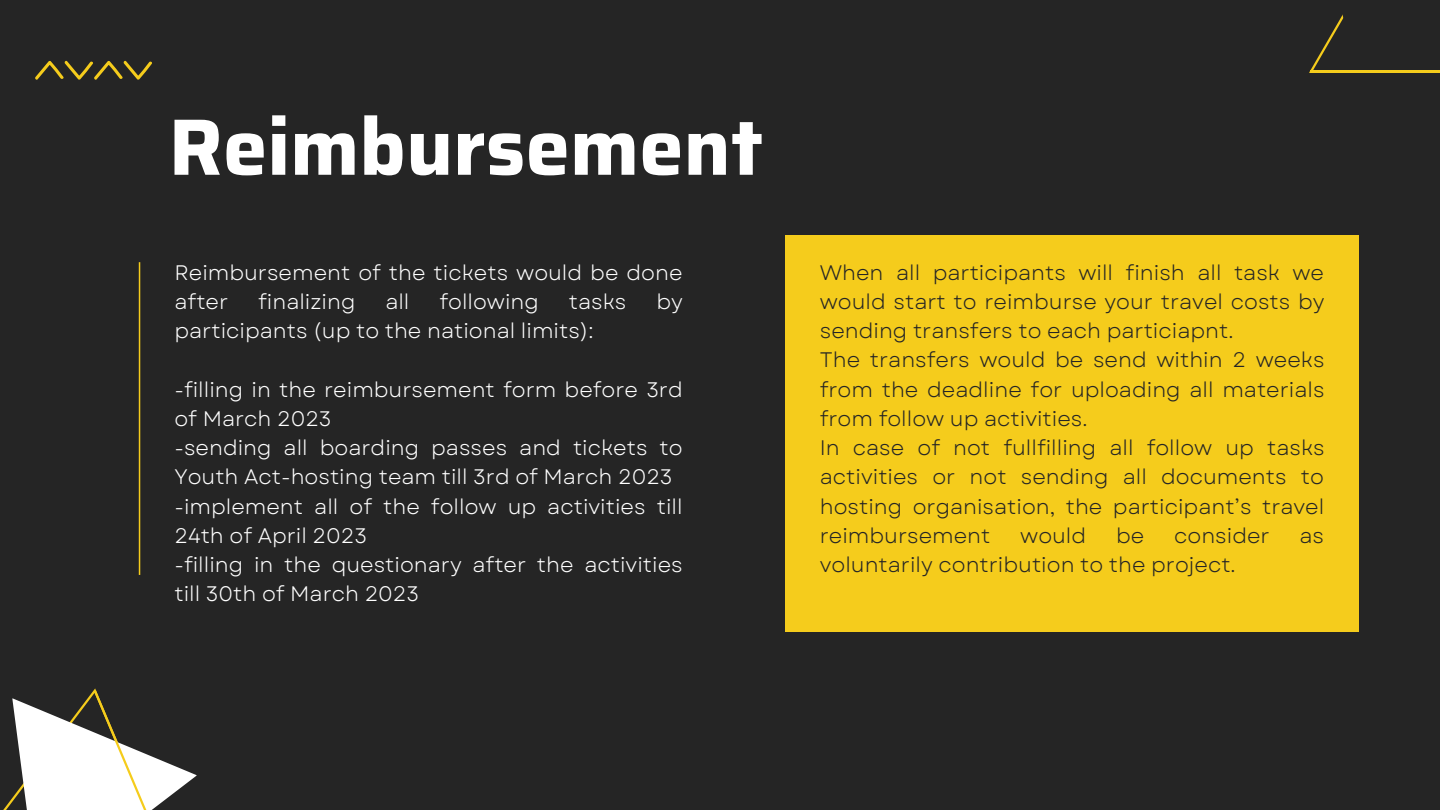
<style>
.page{position:relative;width:1440px;height:810px;background:#252525}
.page>*{position:absolute;margin:0;border:0;box-sizing:border-box;transform-origin:0 0}
.t1{font:700 80px "Saira";color:#fff}
.t2{font:21px/29.2px "Garet";color:#252525}
.t3{font:21px/29.2px "Garet";color:#fff}
</style>
<div class="page">
<svg style="left:1309px;top:14px;width:131px;height:59px"></svg>
<hr style="left:1311px;top:71px;width:129px;height:2px;background:#f5cc1c">
<div style="left:786px;top:235px;width:573px;height:397px;background:#f5cc1c"></div>
<svg style="left:35px;top:60px;width:117px;height:20px"></svg>
<hr style="left:139px;top:262px;width:1px;height:313px;background:#f5cc1c">
<svg style="left:3px;top:688px;width:194px;height:122px"></svg>
<h1 class="t1" style="left:169px;top:84px;width:596px">Reimbursement</h1>
<p class="t3" style="left:174px;top:258px;width:510px">Reimbursement of the tickets would be done after</p>
<p class="t3" style="left:258px;top:287px;width:99px">finalizing</p>
<p class="t3" style="left:385px;top:287px;width:26px">all</p>
<p class="t3" style="left:439px;top:287px;width:101px">following</p>
<p class="t3" style="left:569px;top:287px;width:59px">tasks</p>
<p class="t3" style="left:656px;top:287px;width:28px">by</p>
<p class="t3" style="left:174px;top:316px;width:421px">participants (up to the national limits):</p>
<p class="t3" style="left:174px;top:375px;width:510px">-filling in the reimbursement form before 3rd of March 2023<br>-sending all boarding passes and tickets to Youth Act-hosting team till 3rd of March 2023 -implement all of the follow up activities till 24th of April 2023<br>-filling in the questionary after the activities till 30th of March 2023</p>
<p class="t2" style="left:820px;top:258px;width:506px">When all participants will finish all task we would start to reimburse your travel costs by sending transfers to each particiapnt.<br>The transfers would be send within 2 weeks from the deadline for uploading all materials from follow up activities.<br>In case of not fullfilling all follow up tasks activities or not sending all documents to hosting organisation, the participant’s travel reimbursement</p>
<p class="t2" style="left:1020px;top:521px;width:68px">would</p>
<p class="t2" style="left:1116px;top:521px;width:30px">be</p>
<p class="t2" style="left:1174px;top:521px;width:97px">consider</p>
<p class="t2" style="left:1300px;top:521px;width:26px">as</p>
<p class="t2" style="left:820px;top:550px;width:417px">voluntarily contribution to the project.</p>
</div>
